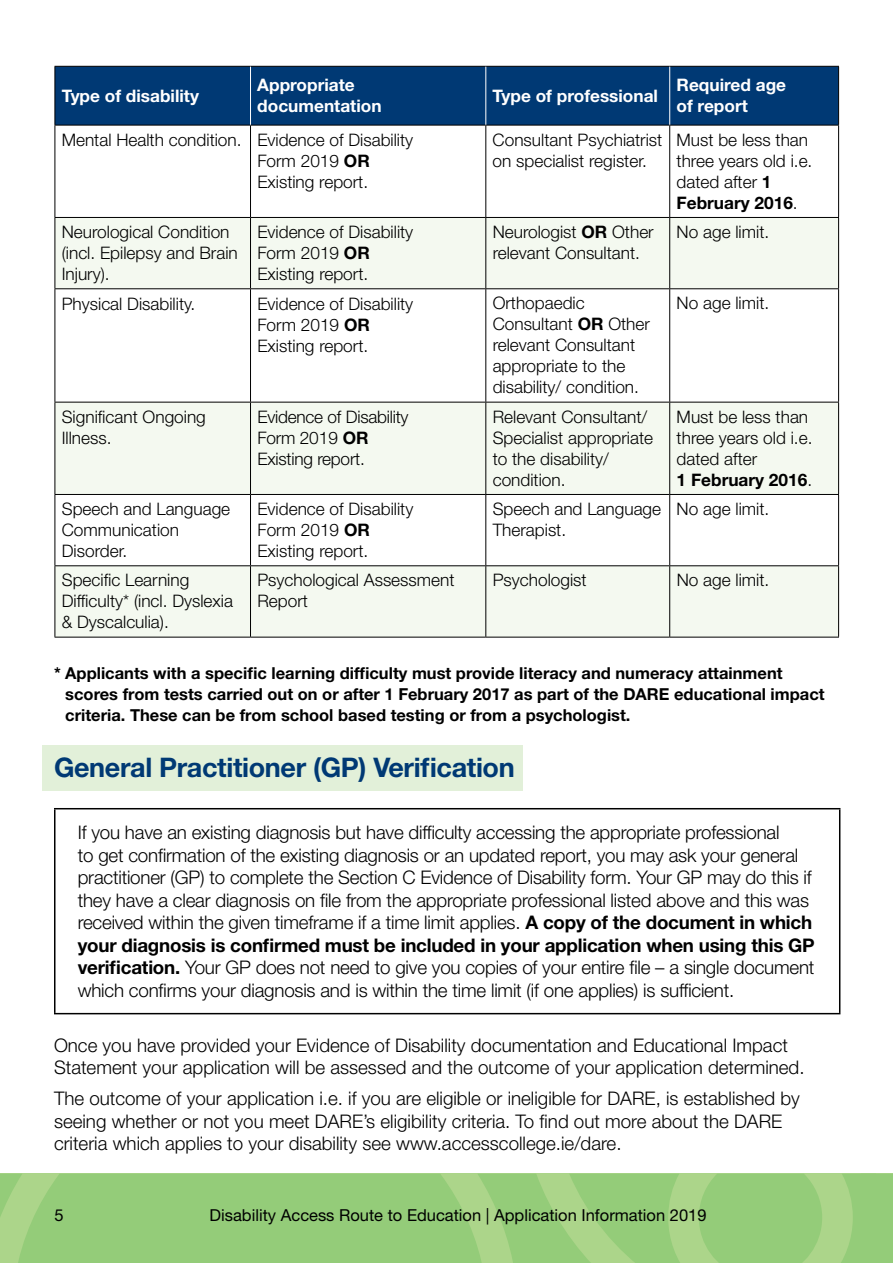
<style>
.page{position:relative;width:893px;height:1263px;background:#fff}
.page>*{position:absolute;margin:0;border:0;box-sizing:border-box;transform-origin:0 0}
.t1{font:700 27px "Helvetica Neue LT Std";letter-spacing:-.015em;color:#003974}
.t2{font:300 18.75px/22.5px "Helvetica Neue LT Std";letter-spacing:-.01em;color:#000}
.t3{font:300 17.25px/21px "Helvetica Neue LT Std";color:#000}
.t4{font:700 17.25px/21px "Helvetica Neue LT Std";color:#fff}
.t5{font:700 16.5px/21px "Helvetica Neue LT Std";color:#000}
.t6{font:16.5px "Helvetica Neue LT Std";color:#000}
.s1{font-weight:700}
</style>
<div class="page">
<div style="left:43px;top:745px;width:480px;height:45px;background:#e2f0d9"></div>
<div style="left:876px;top:1174px;width:17px;height:89px;background:#94cc79"></div>
<svg style="left:0;top:1174px;width:876px;height:89px;fill:#94cc79"></svg>
<div style="left:56px;top:67px;width:782px;height:58px;background:#003974"></div>
<svg style="left:56px;top:218px;width:782px;height:419px;fill:#f4f9f0"></svg>
<hr style="left:55px;top:66px;width:195px;height:1px;background:#000">
<hr style="left:55px;top:67px;width:1px;height:58px;background:#000">
<hr style="left:250px;top:66px;width:236px;height:1px;background:#000">
<hr style="left:486px;top:66px;width:184px;height:1px;background:#000">
<hr style="left:670px;top:66px;width:169px;height:1px;background:#000">
<hr style="left:838px;top:67px;width:1px;height:58px;background:#000">
<hr style="left:55px;top:125px;width:195px;height:1px;background:#000">
<hr style="left:55px;top:125px;width:1px;height:92px;background:#000">
<hr style="left:250px;top:125px;width:236px;height:1px;background:#000">
<hr style="left:250px;top:125px;width:1px;height:92px;background:#000">
<hr style="left:486px;top:125px;width:184px;height:1px;background:#000">
<hr style="left:485px;top:125px;width:1px;height:92px;background:#000">
<hr style="left:670px;top:125px;width:169px;height:1px;background:#000">
<hr style="left:669px;top:125px;width:1px;height:92px;background:#000">
<hr style="left:838px;top:125px;width:1px;height:92px;background:#000">
<hr style="left:55px;top:217px;width:195px;height:1px;background:#000">
<hr style="left:55px;top:218px;width:1px;height:70px;background:#000">
<hr style="left:250px;top:217px;width:236px;height:1px;background:#000">
<hr style="left:250px;top:218px;width:1px;height:70px;background:#000">
<hr style="left:486px;top:217px;width:184px;height:1px;background:#000">
<hr style="left:485px;top:218px;width:1px;height:70px;background:#000">
<hr style="left:670px;top:217px;width:169px;height:1px;background:#000">
<hr style="left:669px;top:218px;width:1px;height:70px;background:#000">
<hr style="left:838px;top:218px;width:1px;height:70px;background:#000">
<hr style="left:55px;top:288px;width:195px;height:1px;background:#000">
<hr style="left:55px;top:289px;width:1px;height:113px;background:#000">
<hr style="left:250px;top:288px;width:236px;height:1px;background:#000">
<hr style="left:250px;top:289px;width:1px;height:113px;background:#000">
<hr style="left:486px;top:288px;width:184px;height:1px;background:#000">
<hr style="left:485px;top:289px;width:1px;height:113px;background:#000">
<hr style="left:670px;top:288px;width:169px;height:1px;background:#000">
<hr style="left:669px;top:289px;width:1px;height:113px;background:#000">
<hr style="left:838px;top:289px;width:1px;height:113px;background:#000">
<hr style="left:55px;top:402px;width:195px;height:1px;background:#000">
<hr style="left:55px;top:402px;width:1px;height:92px;background:#000">
<hr style="left:250px;top:402px;width:236px;height:1px;background:#000">
<hr style="left:250px;top:402px;width:1px;height:92px;background:#000">
<hr style="left:486px;top:402px;width:184px;height:1px;background:#000">
<hr style="left:485px;top:402px;width:1px;height:92px;background:#000">
<hr style="left:670px;top:402px;width:169px;height:1px;background:#000">
<hr style="left:669px;top:402px;width:1px;height:92px;background:#000">
<hr style="left:838px;top:402px;width:1px;height:92px;background:#000">
<hr style="left:55px;top:494px;width:195px;height:1px;background:#000">
<hr style="left:55px;top:495px;width:1px;height:70px;background:#000">
<hr style="left:250px;top:494px;width:236px;height:1px;background:#000">
<hr style="left:250px;top:495px;width:1px;height:70px;background:#000">
<hr style="left:486px;top:494px;width:184px;height:1px;background:#000">
<hr style="left:485px;top:495px;width:1px;height:70px;background:#000">
<hr style="left:670px;top:494px;width:169px;height:1px;background:#000">
<hr style="left:669px;top:495px;width:1px;height:70px;background:#000">
<hr style="left:838px;top:495px;width:1px;height:70px;background:#000">
<hr style="left:55px;top:565px;width:195px;height:1px;background:#000">
<hr style="left:55px;top:566px;width:1px;height:71px;background:#000">
<hr style="left:250px;top:565px;width:236px;height:1px;background:#000">
<hr style="left:250px;top:566px;width:1px;height:71px;background:#000">
<hr style="left:486px;top:565px;width:184px;height:1px;background:#000">
<hr style="left:485px;top:566px;width:1px;height:71px;background:#000">
<hr style="left:670px;top:565px;width:169px;height:1px;background:#000">
<hr style="left:669px;top:566px;width:1px;height:71px;background:#000">
<hr style="left:838px;top:566px;width:1px;height:71px;background:#000">
<hr style="left:55px;top:637px;width:195px;height:1px;background:#000">
<hr style="left:250px;top:637px;width:236px;height:1px;background:#000">
<hr style="left:486px;top:637px;width:184px;height:1px;background:#000">
<hr style="left:670px;top:637px;width:169px;height:1px;background:#000">
<hr style="left:250px;top:67px;width:1px;height:58px;background:#fff">
<hr style="left:485px;top:67px;width:1px;height:58px;background:#fff">
<hr style="left:669px;top:67px;width:1px;height:58px;background:#fff">
<hr style="left:54px;top:808px;width:786px;height:1px;background:#000">
<hr style="left:54px;top:809px;width:2px;height:204px;background:#000">
<hr style="left:839px;top:809px;width:1px;height:204px;background:#000">
<hr style="left:54px;top:1013px;width:786px;height:1px;background:#000">
<p class="t4" style="left:62px;top:85px;width:139px">Type of disability</p>
<p class="t4" style="left:257px;top:74px;width:126px">Appropriate documentation</p>
<p class="t4" style="left:493px;top:85px;width:167px">Type of professional</p>
<p class="t4" style="left:676px;top:74px;width:111px">Required age of report</p>
<p class="t3" style="left:257px;top:129px;width:157px;text-indent:-196px">Mental Health condition. Evidence of Disability<br>Form 2019 <span class="s1">OR<br></span>Existing report.</p>
<p class="t3" style="left:493px;top:129px;width:171px">Consultant Psychiatrist on specialist register.</p>
<p class="t3" style="left:677px;top:129px;width:137px">Must be less than three years old i.e. dated after <span class="s1">1<br>February 2016</span>.</p>
<p class="t3" style="left:62px;top:221px;width:178px">Neurological Condition (incl. Epilepsy and Brain<br>Injury).</p>
<p class="t3" style="left:257px;top:221px;width:157px">Evidence of Disability<br>Form 2019 <span class="s1">OR<br></span>Existing report.</p>
<p class="t3" style="left:493px;top:221px;width:163px">Neurologist <span class="s1">OR</span> Other relevant Consultant.</p>
<p class="t3" style="left:677px;top:221px;width:94px">No age limit.</p>
<p class="t3" style="left:62px;top:292px;width:135px">Physical Disability.</p>
<p class="t3" style="left:257px;top:292px;width:157px">Evidence of Disability<br>Form 2019 <span class="s1">OR<br></span>Existing report.</p>
<p class="t3" style="left:493px;top:292px;width:159px">Orthopaedic<br>Consultant <span class="s1">OR</span> Other relevant Consultant appropriate to the disability/ condition.</p>
<p class="t3" style="left:677px;top:292px;width:94px">No age limit.</p>
<p class="t3" style="left:62px;top:406px;width:146px">Significant Ongoing<br>Illness.</p>
<p class="t3" style="left:257px;top:406px;width:153px">Evidence of Disability<br>Form 2019 <span class="s1">OR<br></span>Existing report.</p>
<p class="t3" style="left:493px;top:406px;width:162px">Relevant Consultant/<br>Specialist appropriate to the disability/ condition.</p>
<p class="t3" style="left:677px;top:406px;width:137px">Must be less than three years old i.e. dated after<br><span class="s1">1 February 2016</span>.</p>
<p class="t3" style="left:62px;top:498px;width:170px">Speech and Language<br>Communication<br>Disorder.</p>
<p class="t3" style="left:257px;top:498px;width:157px">Evidence of Disability<br>Form 2019 <span class="s1">OR<br></span>Existing report.</p>
<p class="t3" style="left:493px;top:498px;width:170px">Speech and Language<br>Therapist.</p>
<p class="t3" style="left:677px;top:498px;width:94px">No age limit.</p>
<p class="t3" style="left:62px;top:569px;width:173px">Specific Learning<br>Difficulty* (incl. Dyslexia &amp; Dyscalculia).</p>
<p class="t3" style="left:257px;top:569px;width:199px">Psychological Assessment<br>Report</p>
<p class="t3" style="left:493px;top:569px;width:95px">Psychologist</p>
<p class="t3" style="left:677px;top:569px;width:94px">No age limit.</p>
<p class="t5" style="left:65px;top:663px;width:761px;text-indent:-11px">* Applicants with a specific learning difficulty must provide literacy and numeracy attainment scores from tests carried out on or after 1 February 2017 as part of the DARE educational impact criteria. These can be from school based testing or from a psychologist.</p>
<h1 class="t1" style="left:54px;top:751px;width:462px">General Practitioner (GP) Verification</h1>
<p class="t2" style="left:78px;top:821px;width:738px">If you have an existing diagnosis but have difficulty accessing the appropriate professional<br>to get confirmation of the existing diagnosis or an updated report, you may ask your general practitioner (GP) to complete the Section C Evidence of Disability form. Your GP may do this if they have a clear diagnosis on file from the appropriate professional listed above and this was received within the given timeframe if a time limit applies. <span class="s1">A copy of the document in which your diagnosis is confirmed must be included in your application when using this GP verification.</span> Your GP does not need to give you copies of your entire file – a single document which confirms your diagnosis and is within the time limit (if one applies) is sufficient.</p>
<p class="t2" style="left:54px;top:1033px;width:752px">Once you have provided your Evidence of Disability documentation and Educational Impact<br>Statement your application will be assessed and the outcome of your application determined.</p>
<p class="t2" style="left:54px;top:1087px;width:747px">The outcome of your application i.e. if you are eligible or ineligible for DARE, is established by seeing whether or not you meet DARE’s eligibility criteria. To find out more about the DARE criteria which applies to your disability see www.accesscollege.ie/dare.</p>
<p class="t6" style="left:55px;top:1205px;width:11px">5</p>
<p class="t6" style="left:210px;top:1205px;width:498px">Disability Access Route to Education | Application Information 2019</p>
</div>
